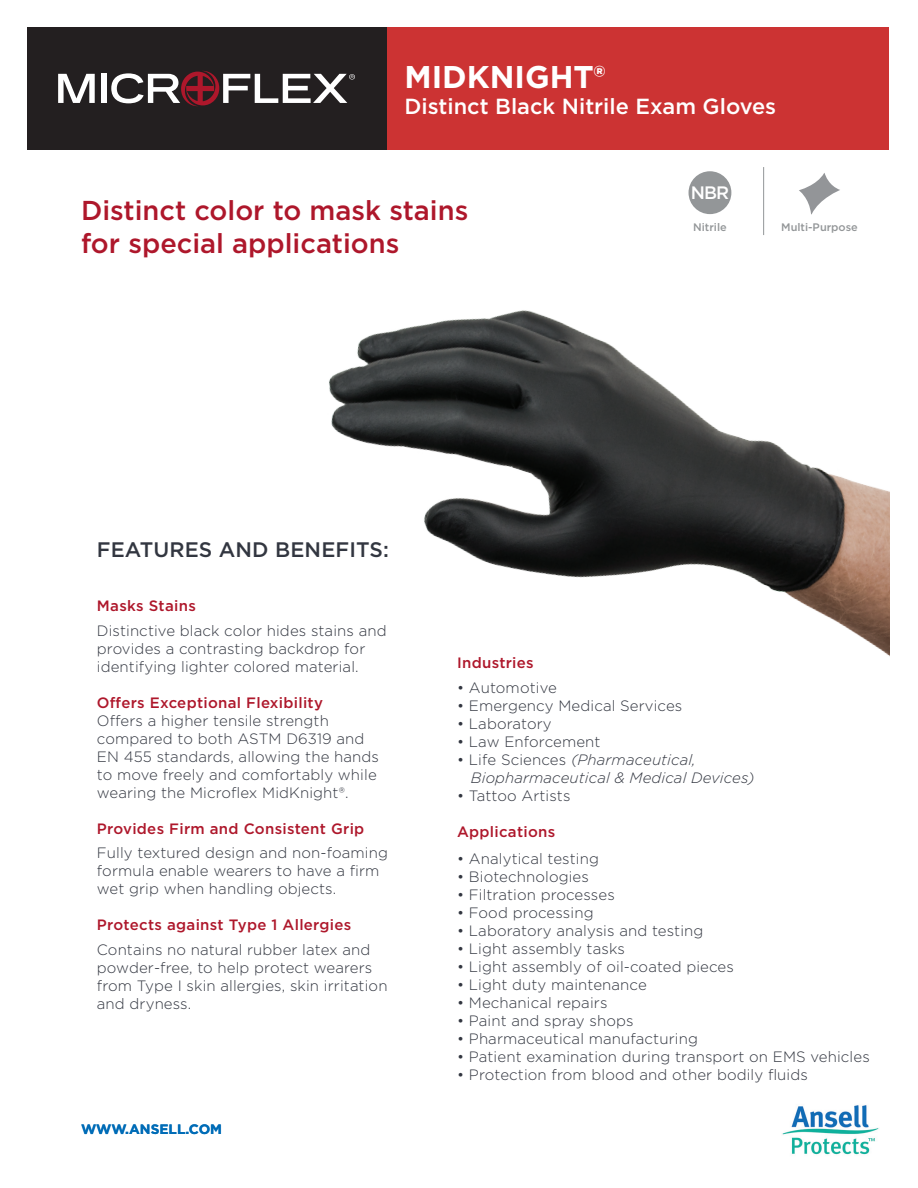
<style>
.page{position:relative;width:918px;height:1188px;background:#fff}
.page>*{position:absolute;margin:0;border:0;box-sizing:border-box;transform-origin:0 0}
.t1{font:700 31.35px "Gotham";color:#fff}
.Product_Statement{font:500 27.3px/32.7px "Gotham";color:#ae172b}
.t2{font:500 21.9px "Gotham";color:#fff}
.F_B_Section_Header{font:500 21px "Gotham";letter-spacing:.005em;color:#323640}
.t3{font:500 18px "Gotham";color:#fff}
.Bullet_SupportiveCop{font:300 15px/18px "Gotham";letter-spacing:.01em;color:#323640}
.BulletPoint{font:500 15px "Gotham";letter-spacing:.02em;color:#ae172b}
.Bullet_SupportiveCop-2{font:italic 300 15px/18px "Gotham";letter-spacing:.01em;color:#323640}
.BulletPoint-2{font:300 15px "Gotham";letter-spacing:.01em;color:#323640}
.Bullet_SupportiveCop-3{font:500 15px "Gotham";letter-spacing:.02em;color:#ae172b}
.t4{font:700 13.65px "Gotham";color:#006cb7}
.t5{font:500 10.95px "Gotham";color:#939698}
.s1{font-style:normal}
</style>
<div class="page">
<div style="left:386px;top:27px;width:503px;height:123px;background:#c33"></div>
<div style="left:27px;top:27px;width:359px;height:123px;background:#231f20"></div>
<svg style="left:58px;top:74px;width:37px;height:29px"></svg>
<div style="left:101px;top:74px;width:5px;height:29px;background:#fff"></div>
<svg style="left:111px;top:71px;width:244px;height:35px"></svg>
<img style="left:782px;top:1105px;width:97px;height:50px">
<div style="left:689px;top:171px;width:42px;height:43px;background:#939698;border-radius:50%"></div>
<hr style="left:763px;top:167px;width:1px;height:68px;background:#939698">
<svg style="left:799px;top:173px;width:41px;height:42px"></svg>
<img style="left:329px;top:310px;width:560px;height:346px">
<p class="t1" style="left:405px;top:56px;width:202px">MIDKNIGHT®</p>
<p class="t2" style="left:405px;top:92px;width:373px">Distinct Black Nitrile Exam Gloves</p>
<p class="Product_Statement" style="left:81px;top:194px;width:389px">Distinct color to mask stains for special applications</p>
<p class="F_B_Section_Header" style="left:97px;top:536px;width:294px">FEATURES AND BENEFITS:</p>
<p class="t3" style="left:691px;top:181px;width:40px">NBR</p>
<p class="t5" style="left:693px;top:220px;width:35px">Nitrile</p>
<p class="t5" style="left:781px;top:220px;width:78px">Multi-Purpose</p>
<p class="Bullet_SupportiveCop-3" style="left:97px;top:596px;width:100px">Masks Stains</p>
<p class="Bullet_SupportiveCop" style="left:97px;top:621px;width:291px">Distinctive black color hides stains and provides a contrasting backdrop for identifying lighter colored material.</p>
<p class="BulletPoint" style="left:97px;top:692px;width:228px">Offers Exceptional Flexibility</p>
<p class="Bullet_SupportiveCop" style="left:97px;top:711px;width:284px">Offers a higher tensile strength compared to both ASTM D6319 and EN 455 standards, allowing the hands to move freely and comfortably while wearing the Microflex MidKnight®.</p>
<p class="BulletPoint" style="left:97px;top:818px;width:269px">Provides Firm and Consistent Grip</p>
<p class="Bullet_SupportiveCop" style="left:97px;top:844px;width:293px">Fully textured design and non-foaming formula enable wearers to have a firm wet grip when handling objects.</p>
<p class="BulletPoint" style="left:97px;top:915px;width:256px">Protects against Type 1 Allergies</p>
<p class="Bullet_SupportiveCop" style="left:97px;top:940px;width:275px">Contains no natural rubber latex and</p>
<p class="Bullet_SupportiveCop" style="left:97px;top:958px;width:277px">powder-free, to help protect wearers</p>
<p class="Bullet_SupportiveCop" style="left:97px;top:976px;width:292px">from Type I skin allergies, skin irritation</p>
<p class="Bullet_SupportiveCop" style="left:97px;top:994px;width:96px">and dryness.</p>
<p class="t4" style="left:81px;top:1120px;width:143px">WWW.ANSELL.COM</p>
<p class="BulletPoint" style="left:457px;top:653px;width:78px">Industries</p>
<p class="Bullet_SupportiveCop" style="left:457px;top:678px;width:101px">• Automotive</p>
<p class="Bullet_SupportiveCop" style="left:457px;top:696px;width:227px">• Emergency Medical Services</p>
<p class="Bullet_SupportiveCop" style="left:457px;top:714px;width:96px">• Laboratory</p>
<p class="Bullet_SupportiveCop" style="left:457px;top:732px;width:145px">• Law Enforcement</p>
<p class="Bullet_SupportiveCop-2" style="left:471px;top:750px;width:285px;text-indent:-14px"><span class="s1">• Life Sciences</span> (Pharmaceutical,<br>Biopharmaceutical &amp; Medical Devices)</p>
<p class="Bullet_SupportiveCop" style="left:457px;top:786px;width:115px">• Tattoo Artists</p>
<p class="BulletPoint" style="left:457px;top:822px;width:100px">Applications</p>
<p class="BulletPoint-2" style="left:457px;top:849px;width:143px">• Analytical testing</p>
<p class="Bullet_SupportiveCop" style="left:457px;top:867px;width:133px">• Biotechnologies</p>
<p class="Bullet_SupportiveCop" style="left:457px;top:885px;width:159px">• Filtration processes</p>
<p class="Bullet_SupportiveCop" style="left:457px;top:903px;width:138px">• Food processing</p>
<p class="Bullet_SupportiveCop" style="left:457px;top:921px;width:248px">• Laboratory analysis and testing</p>
<p class="Bullet_SupportiveCop" style="left:457px;top:939px;width:169px">• Light assembly tasks</p>
<p class="Bullet_SupportiveCop" style="left:457px;top:957px;width:278px">• Light assembly of oil-coated pieces</p>
<p class="Bullet_SupportiveCop" style="left:457px;top:975px;width:191px">• Light duty maintenance</p>
<p class="Bullet_SupportiveCop" style="left:457px;top:993px;width:152px">• Mechanical repairs</p>
<p class="Bullet_SupportiveCop" style="left:457px;top:1011px;width:178px">• Paint and spray shops</p>
<p class="Bullet_SupportiveCop" style="left:457px;top:1029px;width:242px">• Pharmaceutical manufacturing</p>
<p class="Bullet_SupportiveCop" style="left:457px;top:1047px;width:414px">• Patient examination during transport on EMS vehicles</p>
<p class="Bullet_SupportiveCop" style="left:457px;top:1065px;width:352px">• Protection from blood and other bodily fluids</p>
</div>
